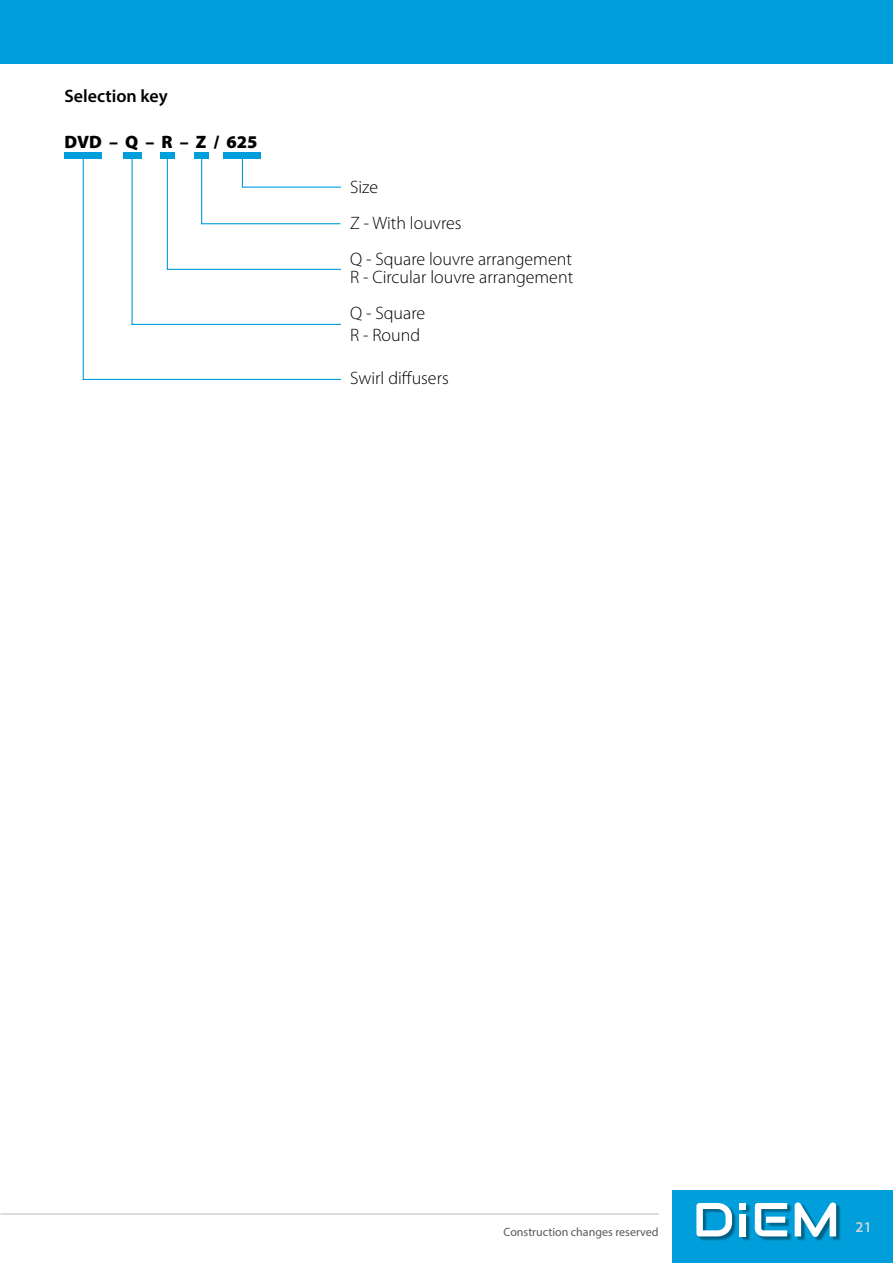
<style>
.page{position:relative;width:893px;height:1263px;background:#fff}
.page>*{position:absolute;margin:0;border:0;box-sizing:border-box;transform-origin:0 0}
.t1{font:300 18px/36px "Myriad Pro";color:#000}
.t2{font:900 18px "Myriad Pro";color:#000}
.t3{font:600 18px "Myriad Pro";color:#000}
.t4{font:600 15px "Myriad Pro";color:#d1d3d4}
.t5{font:12px "Myriad Pro";color:#58595b}
</style>
<div class="page">
<div style="left:672px;top:1191px;width:221px;height:72px;background:#009fdb"></div>
<div style="left:0;top:0;width:893px;height:64px;background:#009fdb"></div>
<hr style="left:0;top:1213px;width:659px;height:1px;background:#d1d3d4">
<hr style="left:132px;top:156px;width:1px;height:168px;background:#009fdb">
<hr style="left:83px;top:155px;width:1px;height:224px;background:#009fdb">
<hr style="left:242px;top:187px;width:99px;height:1px;background:#009fdb">
<div style="left:160px;top:152px;width:15px;height:6px;background:#009fdb"></div>
<div style="left:194px;top:152px;width:15px;height:6px;background:#009fdb"></div>
<hr style="left:201px;top:155px;width:1px;height:69px;background:#009fdb">
<svg style="left:242px;top:158px;width:1px;height:29px"></svg>
<hr style="left:202px;top:223px;width:138px;height:1px;background:#009fdb">
<div style="left:123px;top:152px;width:18px;height:6px;background:#009fdb"></div>
<div style="left:64px;top:152px;width:38px;height:6px;background:#009fdb"></div>
<div style="left:224px;top:152px;width:37px;height:6px;background:#009fdb"></div>
<hr style="left:167px;top:156px;width:1px;height:113px;background:#009fdb">
<hr style="left:167px;top:269px;width:173px;height:1px;background:#009fdb">
<hr style="left:132px;top:324px;width:208px;height:1px;background:#009fdb">
<hr style="left:83px;top:379px;width:257px;height:1px;background:#009fdb">
<div style="left:697px;top:1203px;width:144px;height:39px;background:#000;opacity:.4"></div>
<svg style="left:696px;top:1203px;width:36px;height:33px"></svg>
<div style="left:740px;top:1213px;width:6px;height:23px;background:#fff"></div>
<svg style="left:755px;top:1203px;width:32px;height:33px"></svg>
<svg style="left:795px;top:1202px;width:41px;height:35px"></svg>
<svg style="left:740px;top:1203px;width:6px;height:6px"></svg>
<p class="t3" style="left:64px;top:85px;width:105px">Selection key</p>
<p class="t2" style="left:64px;top:130px;width:195px">DVD – Q – R – Z / 625</p>
<p class="t1" style="left:350px;top:169px;width:223px">Size<br>Z - With louvres<br>Q - Square louvre arrangement</p>
<p class="t1" style="left:350px;top:259px;width:225px">R - Circular louvre arrangement<br>Q - Square</p>
<p class="t1" style="left:350px;top:317px;width:72px">R - Round</p>
<p class="t1" style="left:350px;top:360px;width:100px">Swirl diffusers</p>
<p class="t5" style="left:503px;top:1225px;width:157px">Construction changes reserved</p>
<p class="t4" style="left:856px;top:1217px;width:18px">21</p>
</div>
